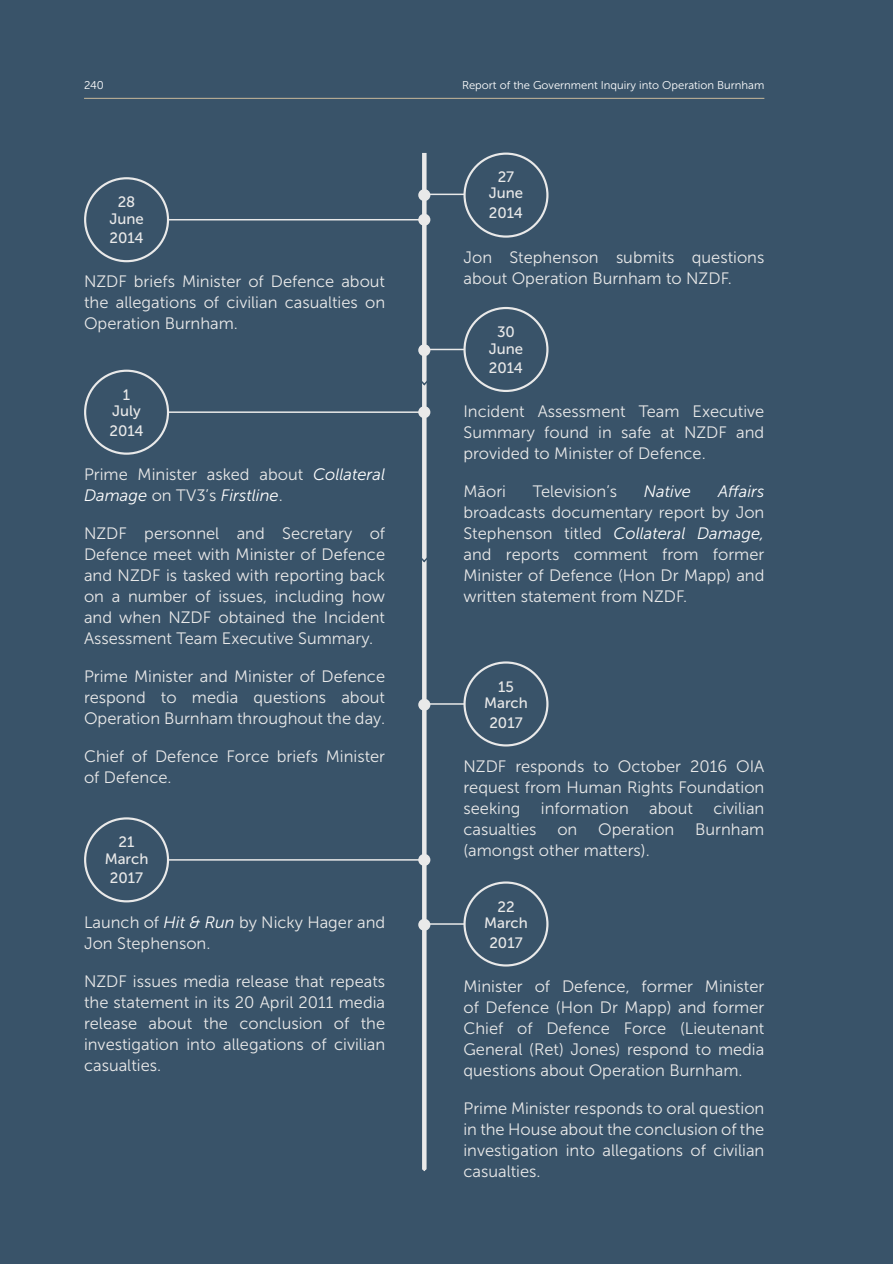
<style>
.page{position:relative;width:893px;height:1264px;background:#fff}
.page>*{position:absolute;margin:0;border:0;box-sizing:border-box;transform-origin:0 0}
.t1{font:16.5px/21px "Museo Sans 300";color:#e9e9e9;text-align:justify}
.t2{font:italic 16.5px "Museo Sans 300";color:#fff}
.t3{font:15px/16.5px "Museo Sans 500";color:#e9e9e9;text-align:center}
.t4{font:11.25px "Museo Sans 300";color:#fff}
.s1{font-style:italic;color:#fff}
</style>
<div class="page">
<div style="left:0;top:0;width:893px;height:1263px;background:#395369"></div>
<div style="left:422px;top:155px;width:5px;height:1012px;background:#e9e9e9"></div>
<hr style="left:148px;top:219px;width:276px;height:1px;background:#e9e9e9">
<div style="left:419px;top:214px;width:11px;height:11px;background:#e9e9e9;border-radius:50%"></div>
<div style="left:418px;top:214px;width:12px;height:12px;border:2px solid #e9e9e9;border-radius:50%"></div>
<div style="left:85px;top:178px;width:83px;height:83px;background:#395369;border-radius:50%"></div>
<div style="left:84px;top:177px;width:85px;height:85px;border:2px solid #e9e9e9;border-radius:50%"></div>
<hr style="left:148px;top:411px;width:276px;height:2px;background:#e9e9e9">
<div style="left:419px;top:407px;width:11px;height:10px;background:#e9e9e9;border-radius:50%"></div>
<div style="left:418px;top:406px;width:12px;height:12px;border:2px solid #e9e9e9;border-radius:50%"></div>
<div style="left:85px;top:370px;width:83px;height:83px;background:#395369;border-radius:50%"></div>
<div style="left:84px;top:369px;width:85px;height:85px;border:2px solid #e9e9e9;border-radius:50%"></div>
<hr style="left:148px;top:859px;width:276px;height:1px;background:#e9e9e9">
<div style="left:419px;top:854px;width:11px;height:11px;background:#e9e9e9;border-radius:50%"></div>
<div style="left:418px;top:853px;width:12px;height:12px;border:2px solid #e9e9e9;border-radius:50%"></div>
<div style="left:85px;top:818px;width:83px;height:83px;background:#395369;border-radius:50%"></div>
<div style="left:84px;top:817px;width:85px;height:85px;border:2px solid #e9e9e9;border-radius:50%"></div>
<div style="left:419px;top:190px;width:11px;height:10px;background:#e9e9e9;border-radius:50%"></div>
<div style="left:418px;top:189px;width:12px;height:12px;border:2px solid #e9e9e9;border-radius:50%"></div>
<hr style="left:424px;top:193px;width:57px;height:2px;background:#e9e9e9">
<div style="left:465px;top:154px;width:82px;height:82px;background:#395369;border-radius:50%"></div>
<div style="left:463px;top:152px;width:86px;height:85px;border:2px solid #e9e9e9;border-radius:50%"></div>
<div style="left:419px;top:345px;width:11px;height:10px;background:#e9e9e9;border-radius:50%"></div>
<div style="left:418px;top:344px;width:12px;height:12px;border:2px solid #e9e9e9;border-radius:50%"></div>
<hr style="left:424px;top:348px;width:57px;height:2px;background:#e9e9e9">
<div style="left:465px;top:308px;width:82px;height:83px;background:#395369;border-radius:50%"></div>
<div style="left:463px;top:307px;width:86px;height:85px;border:2px solid #e9e9e9;border-radius:50%"></div>
<div style="left:419px;top:699px;width:11px;height:10px;background:#e9e9e9;border-radius:50%"></div>
<div style="left:418px;top:698px;width:12px;height:12px;border:2px solid #e9e9e9;border-radius:50%"></div>
<hr style="left:424px;top:703px;width:57px;height:1px;background:#e9e9e9">
<div style="left:465px;top:662px;width:82px;height:83px;background:#395369;border-radius:50%"></div>
<div style="left:463px;top:661px;width:86px;height:85px;border:2px solid #e9e9e9;border-radius:50%"></div>
<div style="left:419px;top:919px;width:11px;height:10px;background:#e9e9e9;border-radius:50%"></div>
<div style="left:418px;top:918px;width:12px;height:12px;border:2px solid #e9e9e9;border-radius:50%"></div>
<hr style="left:424px;top:923px;width:57px;height:1px;background:#e9e9e9">
<div style="left:465px;top:882px;width:82px;height:83px;background:#395369;border-radius:50%"></div>
<div style="left:463px;top:881px;width:86px;height:85px;border:2px solid #e9e9e9;border-radius:50%"></div>
<svg style="left:422px;top:375px;width:5px;height:12px"></svg>
<svg style="left:422px;top:552px;width:5px;height:12px"></svg>
<svg style="left:422px;top:1163px;width:5px;height:9px"></svg>
<hr style="left:84px;top:98px;width:680px;height:1px;background:#c8b99a">
<p class="t4" style="left:84px;top:79px;width:21px">240</p>
<p class="t4" style="left:462px;top:79px;width:304px">Report of the Government Inquiry into Operation Burnham</p>
<p class="t3" style="left:109px;top:194px;width:36px">28<br>June</p>
<p class="t3" style="left:110px;top:230px;width:36px">2014</p>
<p class="t1" style="left:84px;top:270px;width:303px">NZDF briefs Minister of Defence about the allegations of civilian casualties on Operation Burnham.</p>
<p class="t3" style="left:112px;top:386px;width:30px">1<br>July</p>
<p class="t3" style="left:110px;top:422px;width:36px">2014</p>
<p class="t1" style="left:84px;top:463px;width:303px">Prime Minister asked about <span class="s1">Collateral<br>Damage</span> on TV3’s <span class="s1">Firstline</span>.</p>
<p class="t1" style="left:84px;top:523px;width:303px">NZDF personnel and Secretary of Defence meet with Minister of Defence and NZDF is tasked with reporting back on a number of issues, including how and when NZDF obtained the Incident Assessment Team Executive Summary.</p>
<p class="t1" style="left:84px;top:666px;width:303px">Prime Minister and Minister of Defence respond to media questions about Operation Burnham throughout the day.</p>
<p class="t1" style="left:84px;top:746px;width:303px">Chief of Defence Force briefs Minister of Defence.</p>
<p class="t3" style="left:105px;top:833px;width:45px">21<br>March</p>
<p class="t3" style="left:110px;top:869px;width:35px">2017</p>
<p class="t1" style="left:84px;top:911px;width:303px">Launch of <span class="s1">Hit &amp; Run</span> by Nicky Hager and<br>Jon Stephenson.</p>
<p class="t1" style="left:84px;top:970px;width:303px">NZDF issues media release that repeats the statement in its 20 April 2011 media release about the conclusion of the investigation into allegations of civilian casualties.</p>
<p class="t3" style="left:489px;top:168px;width:36px">27<br>June</p>
<p class="t3" style="left:489px;top:204px;width:36px">2014</p>
<p class="t1" style="left:463px;top:247px;width:302px">Jon Stephenson submits questions about Operation Burnham to NZDF.</p>
<p class="t3" style="left:489px;top:323px;width:36px">30<br>June</p>
<p class="t3" style="left:489px;top:359px;width:36px">2014</p>
<p class="t1" style="left:463px;top:401px;width:302px">Incident Assessment Team Executive Summary found in safe at NZDF and provided to Minister of Defence.</p>
<p class="t1" style="left:463px;top:481px;width:44px">Māori</p>
<p class="t1" style="left:533px;top:481px;width:86px">Television’s</p>
<p class="t2" style="left:644px;top:482px;width:49px">Native</p>
<p class="t2" style="left:718px;top:482px;width:48px">Affairs</p>
<p class="t1" style="left:463px;top:502px;width:302px">broadcasts documentary report by Jon Stephenson titled <span class="s1">Collateral Damage, </span>and reports comment from former Minister of Defence (Hon Dr Mapp) and written statement from NZDF.</p>
<p class="t3" style="left:484px;top:678px;width:45px">15<br>March</p>
<p class="t3" style="left:489px;top:714px;width:35px">2017</p>
<p class="t1" style="left:463px;top:755px;width:302px">NZDF responds to October 2016 OIA request from Human Rights Foundation seeking information about civilian casualties</p>
<p class="t1" style="left:557px;top:818px;width:22px">on</p>
<p class="t1" style="left:598px;top:818px;width:78px">Operation</p>
<p class="t1" style="left:695px;top:818px;width:71px">Burnham</p>
<p class="t1" style="left:463px;top:839px;width:188px">(amongst other matters).</p>
<p class="t3" style="left:484px;top:898px;width:45px">22<br>March</p>
<p class="t3" style="left:489px;top:934px;width:35px">2017</p>
<p class="t1" style="left:463px;top:975px;width:302px">Minister of Defence, former Minister of Defence (Hon Dr Mapp) and former Chief of Defence Force (Lieutenant General (Ret) Jones) respond to media questions about Operation Burnham.</p>
<p class="t1" style="left:463px;top:1097px;width:302px">Prime Minister responds to oral question in the House about the conclusion of the investigation into allegations of civilian casualties.</p>
</div>
